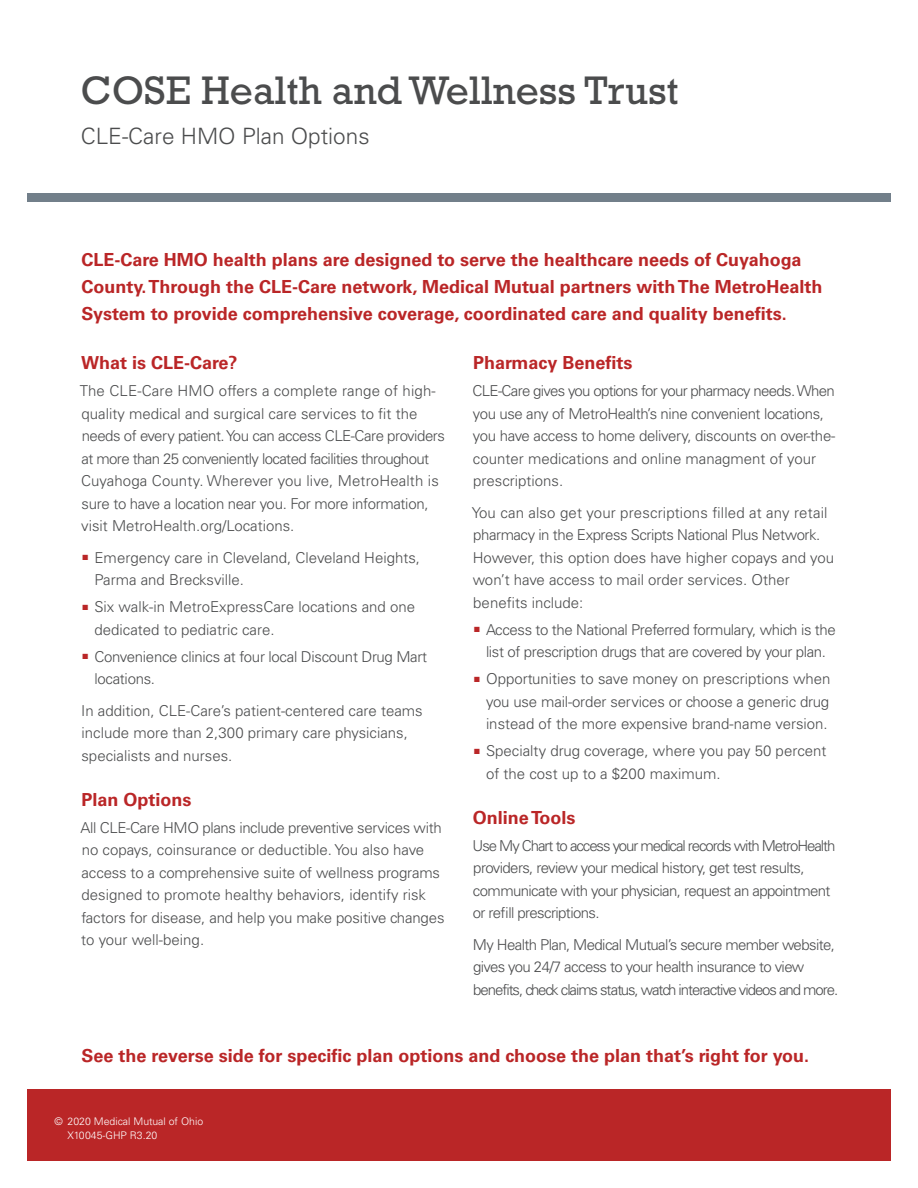
<style>
.page{position:relative;width:918px;height:1188px;background:#fff}
.page>*{position:absolute;margin:0;border:0;box-sizing:border-box;transform-origin:0 0}
.Main_Title_Head{font:40.5px "Rockwell Std";color:#4b4c4d}
.Main_Subhead{font:300 22.5px "Univers LT Std";color:#4b4c4d}
.t1{font:700 18px/27px "Univers LT Std";color:#ba2627}
.t2{font:300 15px/22.5px "Univers LT Std";letter-spacing:-.02em;color:#4b4c4d}
.t3{font:300 15px/22.5px "Univers LT Std";color:#4b4c4d}
.t4{font:300 15px/22.5px "Univers LT Std";letter-spacing:-.04em;color:#4b4c4d}
.t5{font:300 10.5px "Univers LT Std";color:#fff}
.s1{color:#ba2627}
</style>
<div class="page">
<div style="left:27px;top:1089px;width:864px;height:72px;background:#ba2627"></div>
<div style="left:27px;top:194px;width:864px;height:8px;background:#727f8a"></div>
<p class="Main_Title_Head" style="left:81px;top:66px;width:599px">COSE Health and Wellness Trust</p>
<p class="Main_Subhead" style="left:81px;top:122px;width:290px">CLE-Care HMO Plan Options</p>
<p class="t1" style="left:81px;top:246px;width:743px">CLE-Care HMO health plans are designed to serve the healthcare needs of Cuyahoga<br>County. Through the CLE-Care network, Medical Mutual partners with The MetroHealth<br>System to provide comprehensive coverage, coordinated care and quality benefits.</p>
<p class="t1" style="left:81px;top:349px;width:158px">What is CLE-Care?</p>
<p class="t2" style="left:80px;top:379px;width:367px">The CLE-Care HMO offers a complete range of high&shy;quality medical and surgical care services to fit the needs of every patient. You can access CLE-Care providers at more than 25 conveniently located facilities throughout Cuyahoga County. Wherever you live, MetroHealth is sure to have a location near you. For more information, visit MetroHealth.org/Locations.</p>
<p class="t3" style="left:94px;top:546px;width:327px;text-indent:-12px"><span class="s1">■</span> Emergency care in Cleveland, Cleveland Heights,<br>Parma and Brecksville.</p>
<p class="t3" style="left:94px;top:595px;width:322px;text-indent:-12px"><span class="s1">■</span> Six walk-in MetroExpressCare locations and one dedicated to pediatric care.</p>
<p class="t2" style="left:94px;top:645px;width:334px;text-indent:-12px"><span class="s1">■</span> Convenience clinics at four local Discount Drug Mart locations.</p>
<p class="t3" style="left:81px;top:699px;width:343px">In addition, CLE-Care’s patient-centered care teams include more than 2,300 primary care physicians, specialists and nurses.</p>
<p class="t1" style="left:82px;top:786px;width:112px">Plan Options</p>
<p class="t2" style="left:81px;top:816px;width:366px">All CLE-Care HMO plans include preventive services with no copays, coinsurance or deductible. You also have access to a comprehensive suite of wellness programs designed to promote healthy behaviors, identify risk factors for disease, and help you make positive changes to your well-being.</p>
<p class="t1" style="left:473px;top:349px;width:161px">Pharmacy Benefits</p>
<p class="t2" style="left:473px;top:379px;width:364px">CLE-Care gives you options for your pharmacy needs. When you use any of MetroHealth’s nine convenient locations, you have access to home delivery, discounts on over-the&shy;counter medications and online managment of your prescriptions.</p>
<p class="t3" style="left:472px;top:501px;width:364px">You can also get your prescriptions filled at any retail pharmacy in the Express Scripts National Plus Network.<br>However, this option does have higher copays and you won’t have access to mail order services. Other benefits include:</p>
<p class="t2" style="left:474px;top:618px;width:363px;text-align:center"><span class="s1">■</span> Access to the National Preferred formulary, which is the list of prescription drugs that are covered by your plan.</p>
<p class="t2" style="left:486px;top:667px;width:346px;text-align:justify;text-indent:-12px"><span class="s1">■</span> Opportunities to save money on prescriptions when you use mail-order services or choose a generic drug instead of the more expensive brand-name version.</p>
<p class="t3" style="left:486px;top:739px;width:342px;text-indent:-12px"><span class="s1">■</span> Specialty drug coverage, where you pay 50 percent of the cost up to a $200 maximum.</p>
<p class="t1" style="left:473px;top:804px;width:104px">Online Tools</p>
<p class="t4" style="left:473px;top:834px;width:364px">Use My Chart to access your medical records with MetroHealth providers, review your medical history, get test results, communicate with your physician, request an appointment or refill prescriptions.</p>
<p class="t4" style="left:473px;top:933px;width:367px">My Health Plan, Medical Mutual’s secure member website, gives you 24/7 access to your health insurance to view benefits, check claims status, watch interactive videos and more.</p>
<p class="t1" style="left:82px;top:1042px;width:729px">See the reverse side for specific plan options and choose the plan that’s right for you.</p>
<p class="t5" style="left:55px;top:1115px;width:150px">© 2020 Medical Mutual of Ohio</p>
<p class="t5" style="left:68px;top:1128px;width:91px">X10045-GHP R3.20</p>
</div>
